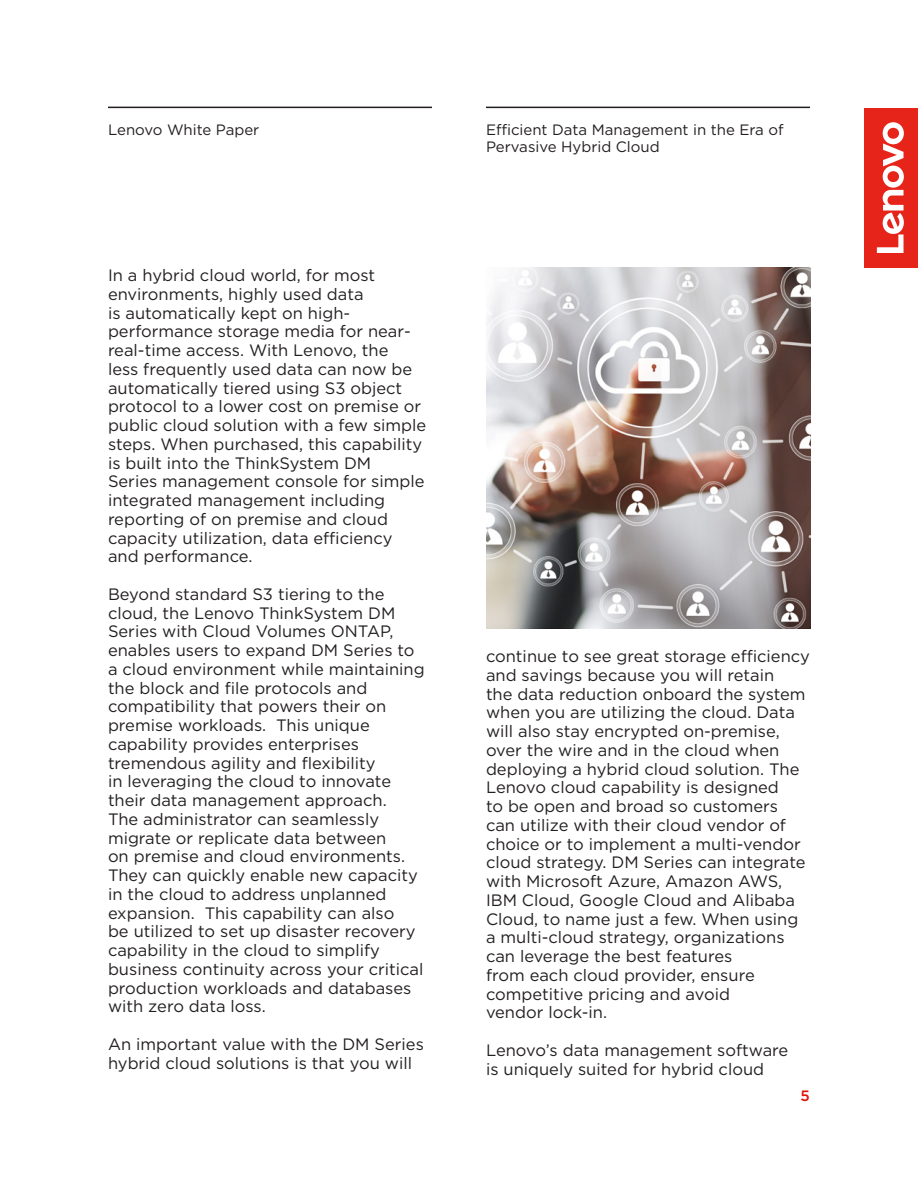
<style>
.page{position:relative;width:918px;height:1188px;background:#fff}
.page>*{position:absolute;margin:0;border:0;box-sizing:border-box;transform-origin:0 0}
.t1{font:16.5px/18.8px "Gotham";color:#231f20}
.t2{font:15px/17.2px "Gotham";color:#231f20}
.t3{font:500 15px "Gotham";color:#e1140a}
</style>
<div class="page">
<div style="left:865px;top:108px;width:53px;height:160px;background:#e72419"></div>
<svg style="left:877px;top:122px;width:27px;height:131px"></svg>
<hr style="left:108px;top:107px;width:324px;height:1px;background:#231f20">
<hr style="left:486px;top:107px;width:324px;height:1px;background:#231f20">
<img style="left:486px;top:268px;width:324px;height:360px">
<p class="t2" style="left:108px;top:121px;width:153px">Lenovo White Paper</p>
<p class="t2" style="left:486px;top:121px;width:299px">Efficient Data Management in the Era of<br>Pervasive Hybrid Cloud</p>
<p class="t1" style="left:108px;top:265px;width:320px">In a hybrid cloud world, for most environments, highly used data<br>is automatically kept on high&shy;performance storage media for near&shy;real-time access. With Lenovo, the<br>less frequently used data can now be automatically tiered using S3 object protocol to a lower cost on premise or public cloud solution with a few simple steps. When purchased, this capability is built into the ThinkSystem DM<br>Series management console for simple integrated management including reporting of on premise and cloud capacity utilization, data efficiency and performance.</p>
<p class="t1" style="left:108px;top:584px;width:318px">Beyond standard S3 tiering to the cloud, the Lenovo ThinkSystem DM Series with Cloud Volumes ONTAP, enables users to expand DM Series to a cloud environment while maintaining the block and file protocols and compatibility that powers their on premise workloads. This unique capability provides enterprises tremendous agility and flexibility<br>in leveraging the cloud to innovate their data management approach.<br>The administrator can seamlessly migrate or replicate data between<br>on premise and cloud environments.<br>They can quickly enable new capacity in the cloud to address unplanned expansion. This capability can also<br>be utilized to set up disaster recovery capability in the cloud to simplify business continuity across your critical production workloads and databases with zero data loss.</p>
<p class="t1" style="left:108px;top:1034px;width:317px">An important value with the DM Series hybrid cloud solutions is that you will</p>
<p class="t1" style="left:486px;top:646px;width:325px">continue to see great storage efficiency and savings because you will retain<br>the data reduction onboard the system when you are utilizing the cloud. Data will also stay encrypted on-premise, over the wire and in the cloud when deploying a hybrid cloud solution. The Lenovo cloud capability is designed<br>to be open and broad so customers can utilize with their cloud vendor of choice or to implement a multi-vendor cloud strategy. DM Series can integrate with Microsoft Azure, Amazon AWS, IBM Cloud, Google Cloud and Alibaba Cloud, to name just a few. When using a multi-cloud strategy, organizations can leverage the best features<br>from each cloud provider, ensure competitive pricing and avoid<br>vendor lock-in.</p>
<p class="t1" style="left:486px;top:1040px;width:304px">Lenovo’s data management software is uniquely suited for hybrid cloud</p>
<p class="t3" style="left:801px;top:1086px;width:11px">5</p>
</div>
